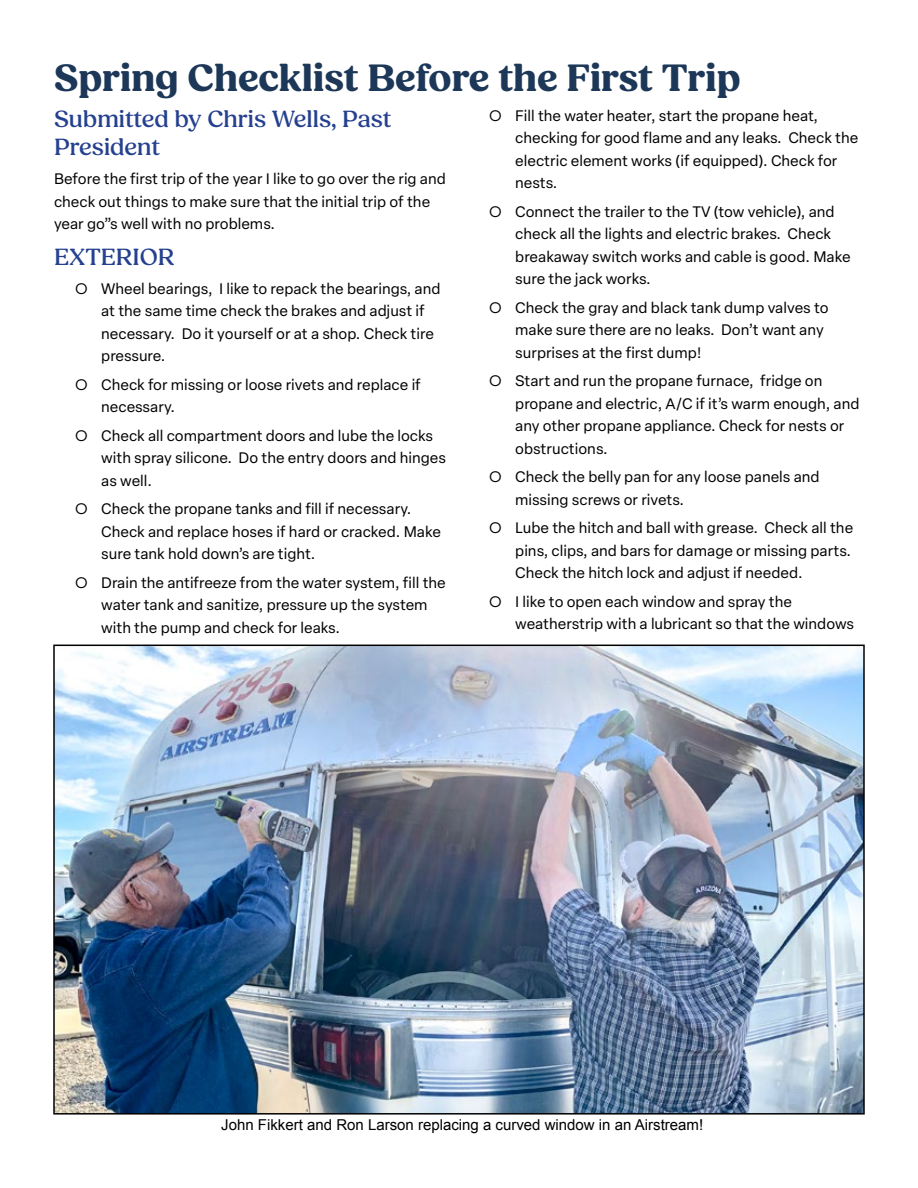
<style>
.page{position:relative;width:918px;height:1188px;background:#fff}
.page>*{position:absolute;margin:0;border:0;box-sizing:border-box;transform-origin:0 0}
.t1{font:700 39px "Fields";color:#1c3757}
.t2{font:500 24px/28.5px "Fields";color:#25408f}
.t3{font:15px/22.5px "Elza Text";color:#000}
.t4{font:15px "Arial";color:#000}
</style>
<div class="page">
<img style="left:56px;top:648px;width:806px;height:464px">
<div style="left:53px;top:645px;width:812px;height:470px;border:2px solid #000"></div>
<h1 class="t1" style="left:54px;top:55px;width:688px">Spring Checklist Before the First Trip</h1>
<h2 class="t2" style="left:54px;top:105px;width:339px">Submitted by Chris Wells, Past<br>President</h2>
<p class="t3" style="left:54px;top:167px;width:393px">Before the first trip of the year I like to go over the rig and check out things to make sure that the initial trip of the year go”s well with no problems.</p>
<h2 class="t2" style="left:54px;top:243px;width:122px">EXTERIOR</h2>
<p class="t3" style="left:101px;top:277px;width:341px;text-indent:-26px">○ Wheel bearings, I like to repack the bearings, and at the same time check the brakes and adjust if necessary. Do it yourself or at a shop. Check tire pressure.</p>
<p class="t3" style="left:101px;top:373px;width:321px;text-indent:-26px">○ Check for missing or loose rivets and replace if necessary.</p>
<p class="t3" style="left:101px;top:424px;width:346px;text-indent:-26px">○ Check all compartment doors and lube the locks with spray silicone. Do the entry doors and hinges as well.</p>
<p class="t3" style="left:101px;top:497px;width:341px;text-indent:-26px">○ Check the propane tanks and fill if necessary.<br>Check and replace hoses if hard or cracked. Make sure tank hold down’s are tight.</p>
<p class="t3" style="left:101px;top:571px;width:346px;text-indent:-26px">○ Drain the antifreeze from the water system, fill the water tank and sanitize, pressure up the system with the pump and check for leaks.</p>
<p class="t3" style="left:515px;top:103px;width:345px;text-indent:-26px">○ Fill the water heater, start the propane heat, checking for good flame and any leaks. Check the electric element works (if equipped). Check for nests.</p>
<p class="t3" style="left:515px;top:199px;width:337px;text-indent:-26px">○ Connect the trailer to the TV (tow vehicle), and check all the lights and electric brakes. Check breakaway switch works and cable is good. Make sure the jack works.</p>
<p class="t3" style="left:515px;top:295px;width:315px;text-indent:-26px">○ Check the gray and black tank dump valves to make sure there are no leaks. Don’t want any surprises at the first dump!</p>
<p class="t3" style="left:515px;top:369px;width:346px;text-indent:-26px">○ Start and run the propane furnace, fridge on propane and electric, A/C if it’s warm enough, and any other propane appliance. Check for nests or obstructions.</p>
<p class="t3" style="left:515px;top:465px;width:306px;text-indent:-26px">○ Check the belly pan for any loose panels and missing screws or rivets.</p>
<p class="t3" style="left:515px;top:516px;width:339px;text-indent:-26px">○ Lube the hitch and ball with grease. Check all the pins, clips, and bars for damage or missing parts.<br>Check the hitch lock and adjust if needed.</p>
<p class="t3" style="left:515px;top:589px;width:340px;text-indent:-26px">○ I like to open each window and spray the weatherstrip with a lubricant so that the windows</p>
<p class="t4" style="left:221px;top:1115px;width:483px">John Fikkert and Ron Larson replacing a curved window in an Airstream!</p>
</div>
